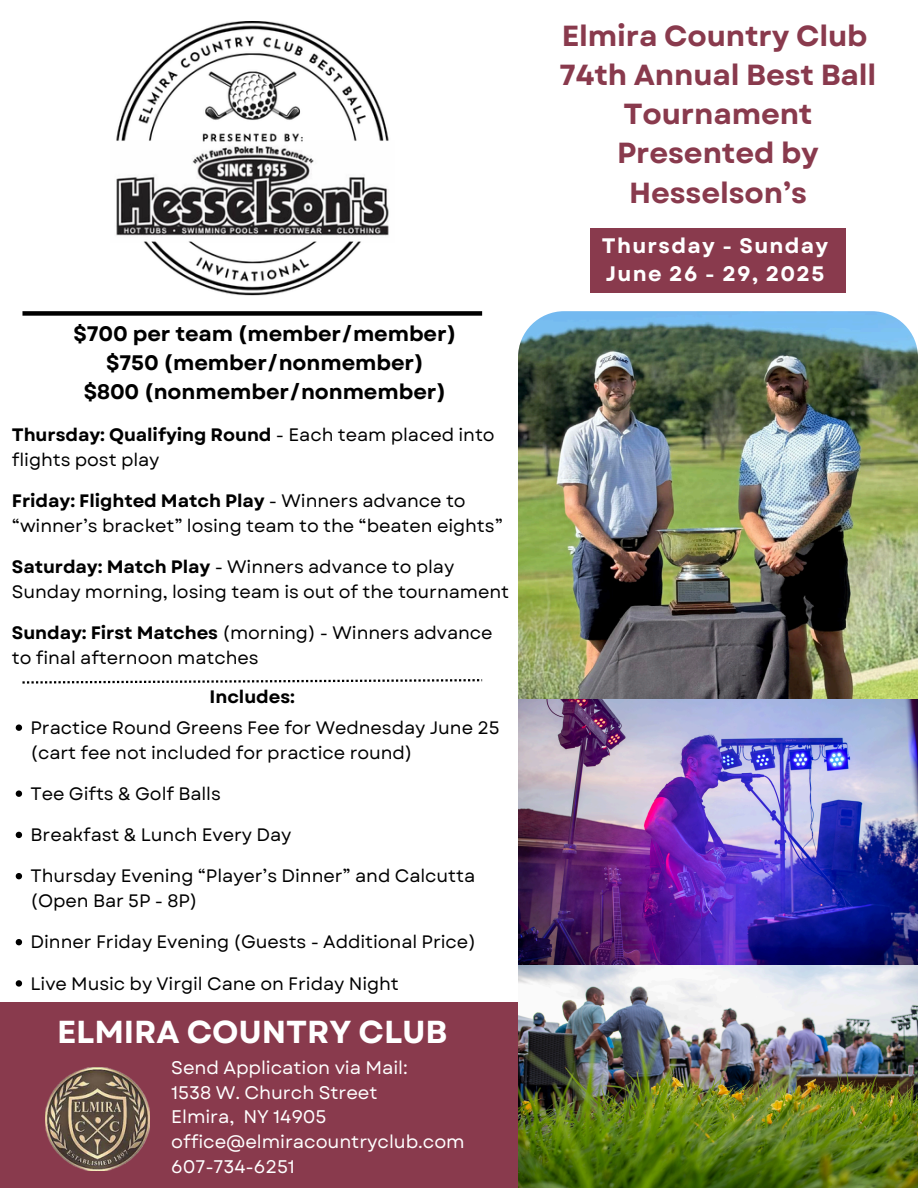
<style>
.page{position:relative;width:918px;height:1188px;background:#fff}
.page>*{position:absolute;margin:0;border:0;box-sizing:border-box;transform-origin:0 0}
.t1{font:700 31.8px "Garet";letter-spacing:-.005em;color:#fff}
.t2{font:700 29.1px/39.3px "Garet";letter-spacing:-.005em;color:#893a4d;text-align:center}
.t3{font:700 21px/29px "Garet";letter-spacing:-.005em;color:#000;text-align:center}
.t4{font:700 21px/28.2px "Garet";letter-spacing:.065em;color:#fff}
.t5{font:18.3px "Garet";letter-spacing:-.005em;color:#fff}
.t6{font:18px/25px "Garet";letter-spacing:-.005em;color:#000}
.t7{font:700 18px "Garet";letter-spacing:-.005em;color:#000}
.s1{font-weight:700}
</style>
<div class="page">
<div style="left:0;top:1003px;width:518px;height:185px;background:#893a4d"></div>
<img style="left:46px;top:1067px;width:103px;height:104px">
<div style="left:22px;top:311px;width:460px;height:5px;background:#000"></div>
<div style="left:590px;top:228px;width:256px;height:65px;background:#893a4d"></div>
<img style="left:518px;top:311px;width:400px;height:533px;border-radius:46px">
<img style="left:518px;top:700px;width:400px;height:487px">
<svg style="left:22px;top:679px;width:460px;height:5px"></svg>
<img style="left:116px;top:22px;width:273px;height:273px">
<svg style="left:16px;top:724px;width:6px;height:7px"></svg>
<svg style="left:16px;top:790px;width:6px;height:7px"></svg>
<svg style="left:16px;top:832px;width:6px;height:6px"></svg>
<svg style="left:16px;top:873px;width:6px;height:6px"></svg>
<svg style="left:16px;top:939px;width:6px;height:6px"></svg>
<svg style="left:16px;top:980px;width:6px;height:7px"></svg>
<p class="t3" style="left:73px;top:319px;width:385px">$700 per team (member/member) $750 (member/nonmember)<br>$800 (nonmember/nonmember)</p>
<p class="t6" style="left:12px;top:422px;width:484px"><span class="s1">Thursday: Qualifying Round</span> - Each team placed into flights post play</p>
<p class="t6" style="left:12px;top:488px;width:493px"><span class="s1">Friday: Flighted Match Play</span> - Winners advance to “winner’s bracket” losing team to the “beaten eights”</p>
<p class="t6" style="left:12px;top:554px;width:499px"><span class="s1">Saturday: Match Play</span> - Winners advance to play<br>Sunday morning, losing team is out of the tournament</p>
<p class="t6" style="left:12px;top:620px;width:482px"><span class="s1">Sunday: First Matches</span> (morning) - Winners advance</p>
<h4 class="t6" style="left:12px;top:645px;width:248px">to final afternoon matches</h4>
<p class="t7" style="left:210px;top:684px;width:87px">Includes:</p>
<p class="t6" style="left:31px;top:715px;width:471px">Practice Round Greens Fee for Wednesday June 25 (cart fee not included for practice round)</p>
<p class="t6" style="left:31px;top:781px;width:192px">Tee Gifts &amp; Golf Balls</p>
<p class="t6" style="left:31px;top:822px;width:262px">Breakfast &amp; Lunch Every Day</p>
<p class="t6" style="left:31px;top:864px;width:446px">Thursday Evening “Player’s Dinner” and Calcutta (Open Bar 5P - 8P)</p>
<p class="t6" style="left:31px;top:930px;width:447px">Dinner Friday Evening (Guests - Additional Price)</p>
<p class="t6" style="left:31px;top:971px;width:370px">Live Music by Virgil Cane on Friday Night</p>
<p class="t1" style="left:57px;top:1009px;width:392px">ELMIRA COUNTRY CLUB</p>
<h2 class="t5" style="left:171px;top:1054px;width:238px">Send Application via Mail:</h2>
<p class="t5" style="left:171px;top:1079px;width:208px">1538 W. Church Street</p>
<h3 class="t5" style="left:171px;top:1104px;width:157px">Elmira, NY 14905</h3>
<h3 class="t5" style="left:171px;top:1129px;width:295px">office@elmiracountryclub.com</h3>
<p class="t5" style="left:171px;top:1153px;width:125px">607-734-6251</p>
<p class="t2" style="left:560px;top:16px;width:318px">Elmira Country Club<br>74th Annual Best Ball<br>Tournament<br>Presented by<br>Hesselson’s</p>
<p class="t4" style="left:602px;top:232px;width:228px">Thursday - Sunday<br>June 26 - 29, 2025</p>
</div>
